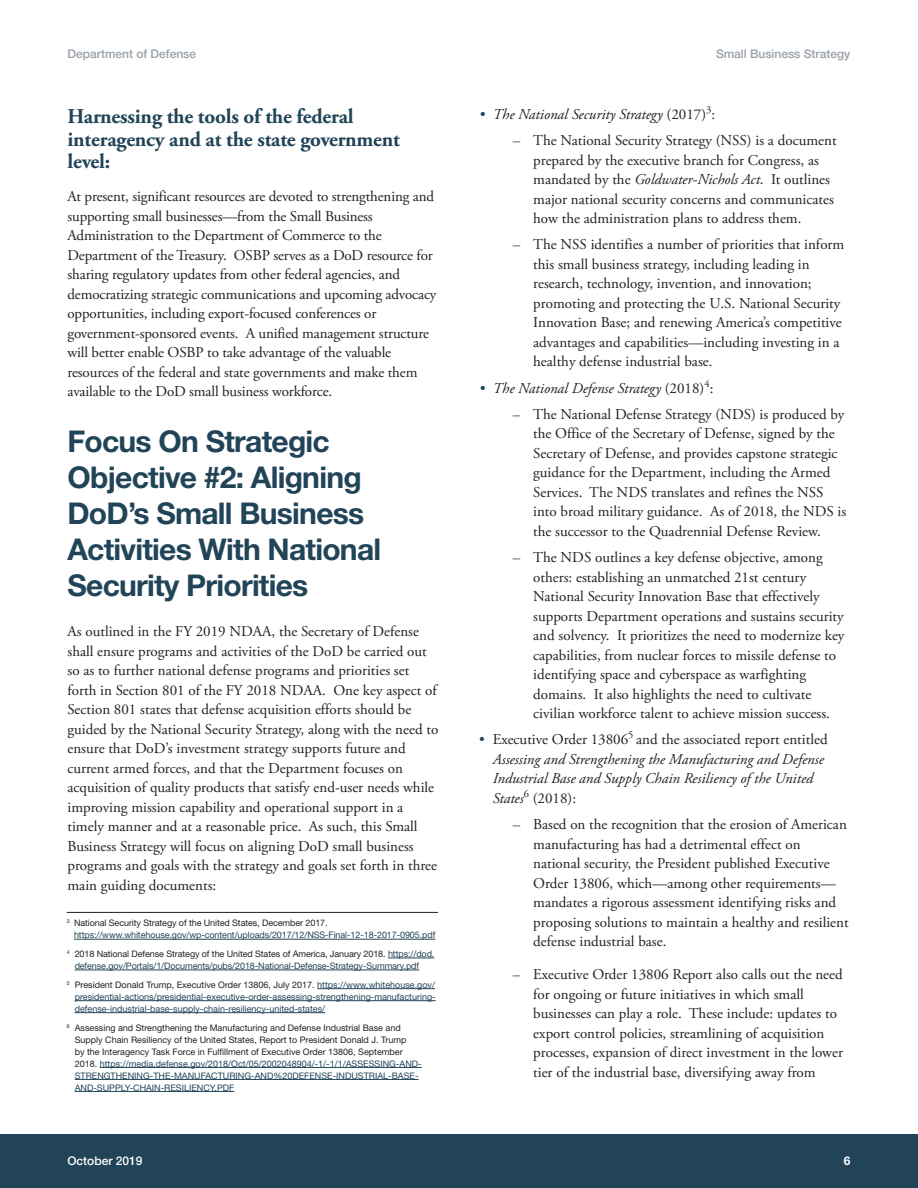
<style>
.page{position:relative;width:918px;height:1188px;background:#fff}
.page>*{position:absolute;margin:0;border:0;box-sizing:border-box;transform-origin:0 0}
.t1{font:700 30px/36px "Helvetica Neue LT Std";letter-spacing:-.025em;color:#214458}
.t2{font:700 21px/22.5px "Adobe Garamond Pro";letter-spacing:-.01em;color:#214458}
.t3{font:15px/19.5px "Adobe Garamond Pro";color:#231f20}
.t4{font:italic 15px/19.5px "Adobe Garamond Pro";color:#231f20}
.t5{font:500 12px "Helvetica Neue LT Std";color:#98a0a8}
.t6{font:500 12px "Helvetica Neue LT Std";color:#fff}
.t7{font:700 12px "Helvetica Neue LT Std";color:#fff}
.t8{font:9px/12px "Helvetica Neue LT Std";letter-spacing:-.01em;color:#214458}
.t9{font:9px/12px "Helvetica Neue LT Std";color:#231f20}
.s1{color:#231f20}
.s2{color:#214458}
.s3{font-style:normal}
.s4{font-style:italic}
.s5{font-style:normal;color:#214458}
</style>
<div class="page">
<div style="left:0;top:1134px;width:918px;height:54px;background:#214458"></div>
<hr style="left:67px;top:912px;width:371px;height:1px;background:#231f20">
<hr style="left:74px;top:939px;width:361px;height:1px;background:#214458">
<hr style="left:388px;top:958px;width:46px;height:1px;background:#214458">
<hr style="left:75px;top:970px;width:344px;height:1px;background:#214458">
<hr style="left:317px;top:988px;width:118px;height:1px;background:#214458">
<hr style="left:75px;top:1000px;width:361px;height:1px;background:#214458">
<hr style="left:75px;top:1012px;width:250px;height:1px;background:#214458">
<hr style="left:100px;top:1067px;width:322px;height:1px;background:#214458">
<hr style="left:75px;top:1079px;width:344px;height:1px;background:#214458">
<hr style="left:75px;top:1091px;width:159px;height:1px;background:#214458">
<p class="t5" style="left:68px;top:47px;width:130px">Department of Defense</p>
<p class="t5" style="left:716px;top:47px;width:136px">Small Business Strategy</p>
<h2 class="t2" style="left:68px;top:107px;width:334px">Harnessing the tools of the federal interagency and at the state government level:</h2>
<p class="t3" style="left:68px;top:188px;width:370px">At present, significant resources are devoted to strengthening and supporting small businesses—from the Small Business Administration to the Department of Commerce to the Department of the Treasury. OSBP serves as a DoD resource for sharing regulatory updates from other federal agencies, and democratizing strategic communications and upcoming advocacy opportunities, including export-focused conferences or government-sponsored events. A unified management structure will better enable OSBP to take advantage of the valuable resources of the federal and state governments and make them available to the DoD small business workforce.</p>
<h1 class="t1" style="left:68px;top:426px;width:315px">Focus On Strategic<br>Objective #2: Aligning<br>DoD’s Small Business<br>Activities With National<br>Security Priorities</h1>
<p class="t3" style="left:68px;top:623px;width:372px">As outlined in the FY 2019 NDAA, the Secretary of Defense shall ensure programs and activities of the DoD be carried out so as to further national defense programs and priorities set forth in Section 801 of the FY 2018 NDAA. One key aspect of Section 801 states that defense acquisition efforts should be guided by the National Security Strategy, along with the need to ensure that DoD’s investment strategy supports future and current armed forces, and that the Department focuses on acquisition of quality products that satisfy end-user needs while improving mission capability and operational support in a timely manner and at a reasonable price. As such, this Small Business Strategy will focus on aligning DoD small business programs and goals with the strategy and goals set forth in three main guiding documents:</p>
<p class="t8" style="left:74px;top:918px;width:363px;text-indent:-7px"><sup>3</sup> <span class="s1">National Security Strategy of the United States, December 2017. </span>https://www.whitehouse.gov/wp-content/uploads/2017/12/NSS-Final-12-18-2017-0905.pdf</p>
<p class="t8" style="left:75px;top:949px;width:361px;text-indent:-8px"><sup>4</sup> <span class="s1">2018 National Defense Strategy of the United States of America, January 2018.</span> https://dod. defense.gov/Portals/1/Documents/pubs/2018-National-Defense-Strategy-Summary.pdf</p>
<p class="t8" style="left:75px;top:979px;width:363px;text-align:justify;text-indent:-8px"><sup>5</sup> <span class="s1">President Donald Trump, Executive Order 13806, July 2017.</span> https://www.whitehouse.gov/ presidential-actions/presidential-executive-order-assessing-strengthening-manufacturing&shy;defense-industrial-base-supply-chain-resiliency-united-states/</p>
<p class="t9" style="left:75px;top:1022px;width:349px;text-indent:-8px"><sup>6</sup> Assessing and Strengthening the Manufacturing and Defense Industrial Base and Supply Chain Resiliency of the United States, Report to President Donald J. Trump<br>by the Interagency Task Force in Fulfillment of Executive Order 13806, September 2018. <span class="s2">https://media.defense.gov/2018/Oct/05/2002048904/-1/-1/1/ASSESSING-AND-STRENGTHENING-THE-MANUFACTURING-AND%20DEFENSE-INDUSTRIAL-BASE-AND-SUPPLY-CHAIN-RESILIENCY.PDF</span></p>
<p class="t4" style="left:479px;top:106px;width:237px"><span class="s2">•</span> The National Security Strategy <span class="s3">(2017)</span><sup>3</sup><span class="s3">:</span></p>
<p class="t3" style="left:533px;top:132px;width:305px;text-indent:-20px"><span class="s2">–</span> The National Security Strategy (NSS) is a document prepared by the executive branch for Congress, as mandated by the <span class="s4">Goldwater-Nichols Act</span>. It outlines major national security concerns and communicates how the administration plans to address them.</p>
<p class="t3" style="left:533px;top:236px;width:313px;text-indent:-20px"><span class="s2">–</span> The NSS identifies a number of priorities that inform this small business strategy, including leading in research, technology, invention, and innovation; promoting and protecting the U.S. National Security Innovation Base; and renewing America’s competitive advantages and capabilities—including investing in a healthy defense industrial base.</p>
<p class="t4" style="left:479px;top:379px;width:236px"><span class="s2">•</span> The National Defense Strategy <span class="s3">(2018)</span><sup>4</sup><span class="s3">:</span></p>
<p class="t3" style="left:533px;top:406px;width:315px;text-indent:-20px"><span class="s2">–</span> The National Defense Strategy (NDS) is produced by the Office of the Secretary of Defense, signed by the Secretary of Defense, and provides capstone strategic guidance for the Department, including the Armed Services. The NDS translates and refines the NSS into broad military guidance. As of 2018, the NDS is the successor to the Quadrennial Defense Review.</p>
<p class="t3" style="left:533px;top:549px;width:313px;text-indent:-20px"><span class="s2">–</span> The NDS outlines a key defense objective, among others: establishing an unmatched 21st century National Security Innovation Base that effectively supports Department operations and sustains security and solvency. It prioritizes the need to modernize key capabilities, from nuclear forces to missile defense to identifying space and cyberspace as warfighting domains. It also highlights the need to cultivate civilian workforce talent to achieve mission success.</p>
<p class="t4" style="left:493px;top:731px;width:336px;text-indent:-14px"><span class="s5">•</span> <span class="s3">Executive Order 13806</span><sup>5</sup> <span class="s3">and the associated report entitled </span>Assessing and Strengthening the Manufacturing and Defense Industrial Base and Supply Chain Resiliency of the United States<sup>6</sup> <span class="s3">(2018):</span></p>
<p class="t3" style="left:533px;top:816px;width:317px;text-indent:-20px"><span class="s2">–</span> Based on the recognition that the erosion of American manufacturing has had a detrimental effect on national security, the President published Executive Order 13806, which—among other requirements— mandates a rigorous assessment identifying risks and proposing solutions to maintain a healthy and resilient defense industrial base.</p>
<p class="t3" style="left:533px;top:966px;width:311px;text-indent:-20px"><span class="s2">–</span> Executive Order 13806 Report also calls out the need for ongoing or future initiatives in which small businesses can play a role. These include: updates to export control policies, streamlining of acquisition processes, expansion of direct investment in the lower tier of the industrial base, diversifying away from</p>
<p class="t6" style="left:68px;top:1154px;width:77px">October 2019</p>
<p class="t7" style="left:844px;top:1157px;width:8px">6</p>
</div>
